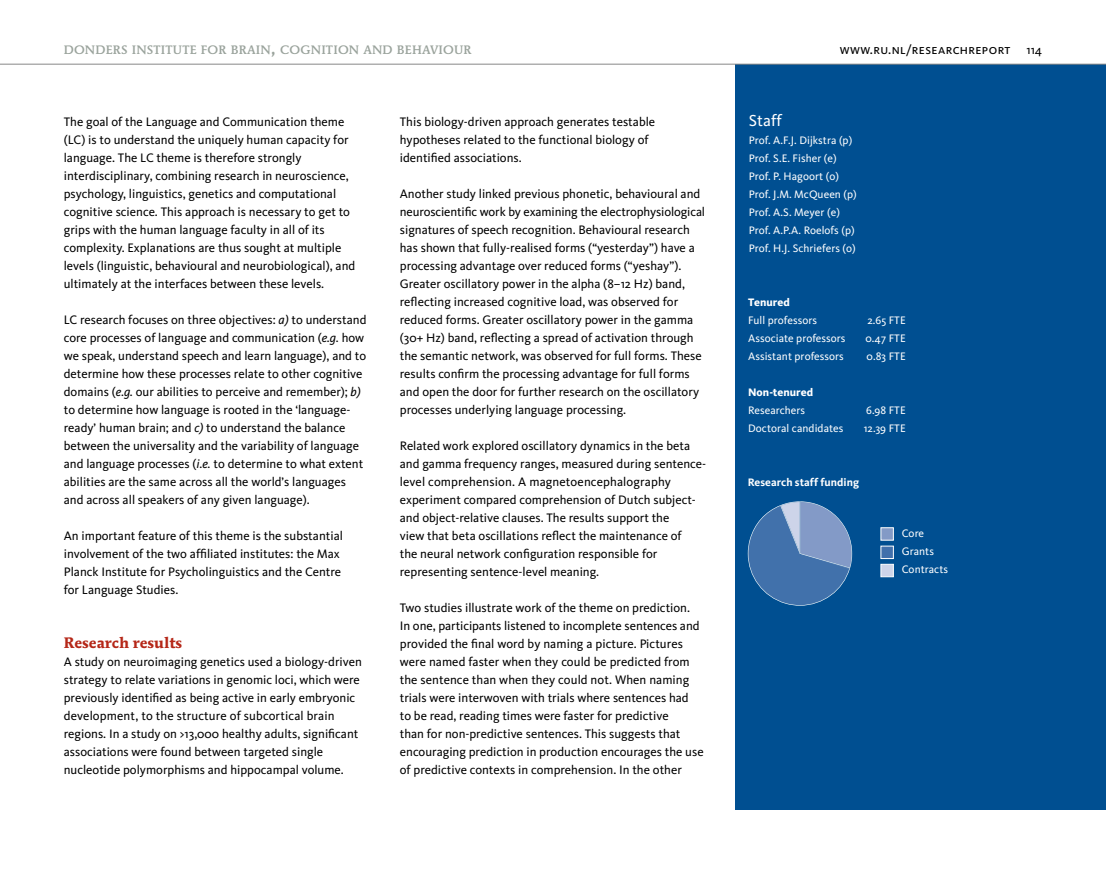
<style>
.page{position:relative;width:1106px;height:893px;background:#fff}
.page>*{position:absolute;margin:0;border:0;box-sizing:border-box;transform-origin:0 0}
.t1{font:16.5px "Kievit";letter-spacing:.005em;color:#fff}
.t2{font:700 15px "Mendoza Rom ITC";color:#b52718}
.t3{font:13.5px "Kievit Book SC";letter-spacing:.03em;color:#000}
.t4{font:12.75px/18px "Kievit";color:#000}
.t5{font:12.15px "Mendoza Rom ITC Medi OS";letter-spacing:.015em;color:#9aa39c}
.t6{font:11.25px/18px "Kievit";letter-spacing:.005em;color:#fff}
.t7{font:700 11.25px "Kievit";letter-spacing:.005em;color:#fff}
.t8{font:800 11.25px "Kievit";letter-spacing:.005em;color:#fff}
.s1{font-size:17.25px}
.s2{font-family:"Kievit";font-size:12.75px}
.s3{font-style:italic}
</style>
<div class="page">
<div style="left:736px;top:64px;width:370px;height:746px;background:#004f91"></div>
<svg style="left:747px;top:501px;width:105px;height:105px"></svg>
<div style="left:880px;top:527px;width:13px;height:14px;background:#839ac6;border:1px solid #fff"></div>
<div style="left:880px;top:546px;width:13px;height:13px;background:#4170ab;border:1px solid #fff"></div>
<div style="left:880px;top:564px;width:13px;height:13px;background:#cdd4e9;border:1px solid #fff"></div>
<hr style="left:0;top:64px;width:1106px;height:1px;background:#878787">
<p class="t5" style="left:64px;top:42px;width:409px">DONDERS INSTITUTE FOR BRAIN<span class="s1">,</span> COGNITION AND BEHAVIOUR</p>
<p class="t3" style="left:839px;top:42px;width:204px">www.ru.nl/researchreport <span class="s2">114</span></p>
<p class="t4" style="left:64px;top:113px;width:293px">The goal of the Language and Communication theme (LC) is to understand the uniquely human capacity for language. The LC theme is therefore strongly interdisciplinary, combining research in neuroscience, psychology, linguistics, genetics and computational cognitive science. This approach is necessary to get to grips with the human language faculty in all of its complexity. Explanations are thus sought at multiple levels (linguistic, behavioural and neurobiological), and ultimately at the interfaces between these levels.</p>
<p class="t4" style="left:64px;top:311px;width:304px">LC research focuses on three objectives: <span class="s3">a)</span> to understand core processes of language and communication (<span class="s3">e.g.</span> how we speak, understand speech and learn language), and to determine how these processes relate to other cognitive domains (<span class="s3">e.g.</span> our abilities to perceive and remember); <span class="s3">b) </span>to determine how language is rooted in the ‘language&shy;ready’ human brain; and <span class="s3">c)</span> to understand the balance between the universality and the variability of language and language processes (<span class="s3">i.e.</span> to determine to what extent abilities are the same across all the world’s languages and across all speakers of any given language).</p>
<p class="t4" style="left:64px;top:527px;width:280px">An important feature of this theme is the substantial involvement of the two affiliated institutes: the Max Planck Institute for Psycholinguistics and the Centre for Language Studies.</p>
<p class="t2" style="left:64px;top:633px;width:120px">Research results</p>
<p class="t4" style="left:64px;top:653px;width:300px">A study on neuroimaging genetics used a biology-driven strategy to relate variations in genomic loci, which were previously identified as being active in early embryonic development, to the structure of subcortical brain regions. In a study on &gt;13,000 healthy adults, significant associations were found between targeted single nucleotide polymorphisms and hippocampal volume.</p>
<p class="t4" style="left:400px;top:113px;width:257px">This biology-driven approach generates testable hypotheses related to the functional biology of identified associations.</p>
<p class="t4" style="left:400px;top:185px;width:307px">Another study linked previous phonetic, behavioural and neuroscientific work by examining the electrophysiological signatures of speech recognition. Behavioural research has shown that fully-realised forms (“yesterday”) have a processing advantage over reduced forms (“yeshay”).<br>Greater oscillatory power in the alpha (8–12 Hz) band, reflecting increased cognitive load, was observed for reduced forms. Greater oscillatory power in the gamma (30+ Hz) band, reflecting a spread of activation through the semantic network, was observed for full forms. These results confirm the processing advantage for full forms and open the door for further research on the oscillatory processes underlying language processing.</p>
<p class="t4" style="left:400px;top:437px;width:308px">Related work explored oscillatory dynamics in the beta and gamma frequency ranges, measured during sentence&shy;level comprehension. A magnetoencephalography experiment compared comprehension of Dutch subject&shy;and object-relative clauses. The results support the<br>view that beta oscillations reflect the maintenance of<br>the neural network configuration responsible for representing sentence-level meaning.</p>
<p class="t4" style="left:400px;top:599px;width:305px">Two studies illustrate work of the theme on prediction.<br>In one, participants listened to incomplete sentences and provided the final word by naming a picture. Pictures were named faster when they could be predicted from the sentence than when they could not. When naming trials were interwoven with trials where sentences had<br>to be read, reading times were faster for predictive<br>than for non-predictive sentences. This suggests that encouraging prediction in production encourages the use of predictive contexts in comprehension. In the other</p>
<p class="t1" style="left:748px;top:111px;width:35px">Staff</p>
<p class="t6" style="left:748px;top:131px;width:110px">Prof. A.F.J. Dijkstra (p)<br>Prof. S.E. Fisher (e)<br>Prof. P. Hagoort (o)<br>Prof. J.M. McQueen (p)<br>Prof. A.S. Meyer (e)<br>Prof. A.P.A. Roelofs (p)<br>Prof. H.J. Schriefers (o)</p>
<p class="t8" style="left:748px;top:296px;width:43px">Tenured</p>
<p class="t6" style="left:748px;top:311px;width:70px">Full professors</p>
<p class="t6" style="left:867px;top:311px;width:40px">2.65 FTE</p>
<p class="t6" style="left:748px;top:329px;width:99px">Associate professors</p>
<p class="t6" style="left:865px;top:329px;width:42px">0.47 FTE</p>
<p class="t6" style="left:748px;top:347px;width:97px">Assistant professors</p>
<p class="t6" style="left:866px;top:347px;width:41px">0.83 FTE</p>
<p class="t8" style="left:748px;top:386px;width:67px">Non-tenured</p>
<p class="t6" style="left:748px;top:401px;width:59px">Researchers</p>
<p class="t6" style="left:866px;top:401px;width:41px">6.98 FTE</p>
<p class="t6" style="left:748px;top:419px;width:97px">Doctoral candidates</p>
<p class="t6" style="left:863px;top:419px;width:43px">12.39 FTE</p>
<p class="t7" style="left:747px;top:476px;width:113px">Research staff funding</p>
<p class="t6" style="left:901px;top:525px;width:48px">Core<br>Grants<br>Contracts</p>
</div>
